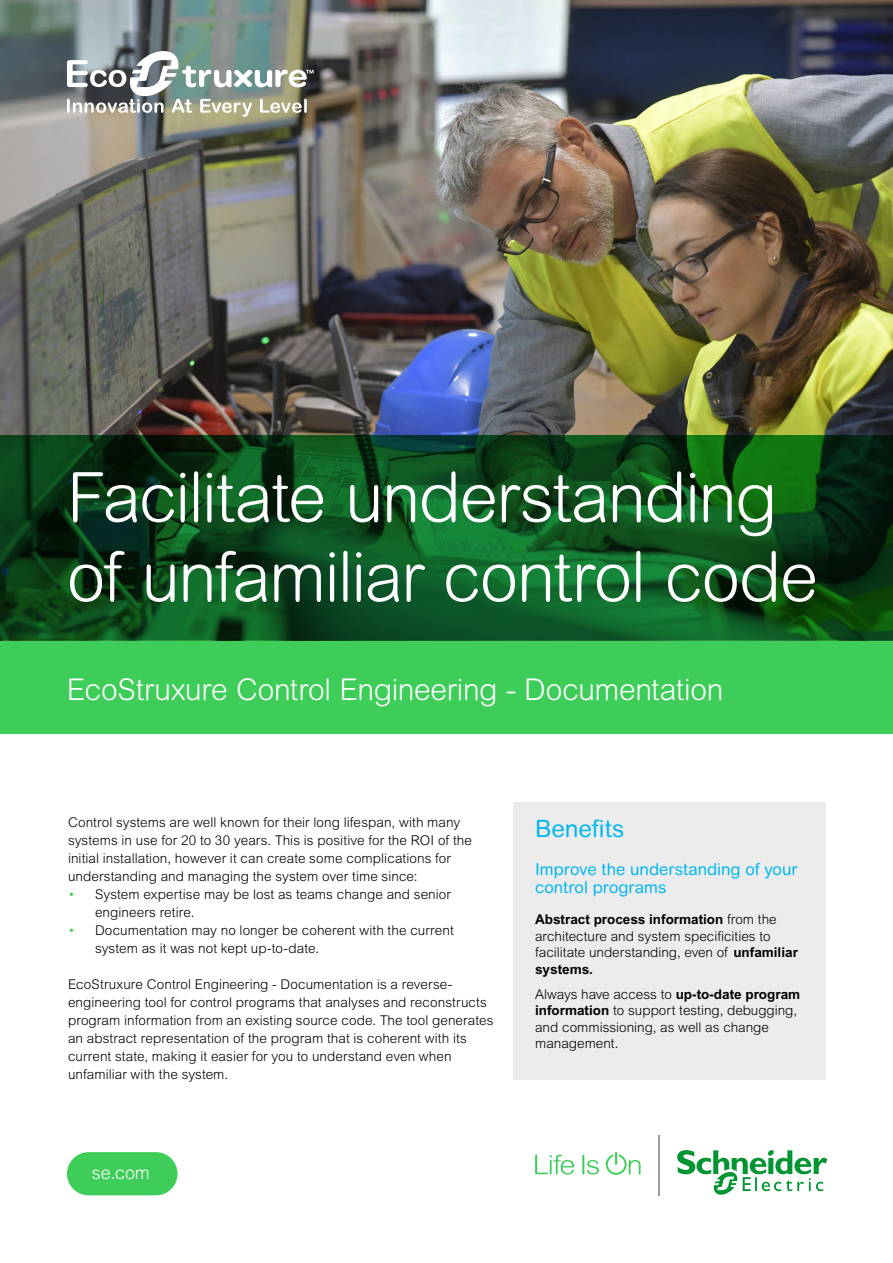
<style>
.page{position:relative;width:893px;height:1263px;background:#fff}
.page>*{position:absolute;margin:0;border:0;box-sizing:border-box;transform-origin:0 0}
.t1{font:300 69px/79.5px "Arial Rounded MT Std";letter-spacing:-.02em;color:#fff}
.t2{font:300 30px "Arial Rounded MT Std";letter-spacing:-.01em;color:#fff}
.t3{font:24px "Arial Rounded MT Std";letter-spacing:-.005em;color:#00b6ed}
.t4{font:300 18px "Arial MT Std";color:#fff}
.t5{font:16.5px/18px "Arial Rounded MT Std";color:#00b6ed}
.t6{font:300 13.5px/18px "Arial MT Std";letter-spacing:.005em;color:#000}
.s1{color:#3dcd58}
.s2{font-weight:700}
</style>
<div class="page">
<img style="left:0;top:0;width:893px;height:436px">
<div style="left:0;top:640px;width:893px;height:93px;background:#3dcd58"></div>
<svg style="left:0;top:436px;width:893px;height:204px;background:#0c4c1d"></svg>
<svg style="left:535px;top:1155px;width:39px;height:19px"></svg>
<svg style="left:582px;top:1155px;width:17px;height:19px"></svg>
<svg style="left:606px;top:1152px;width:34px;height:23px"></svg>
<hr style="left:658px;top:1135px;width:1px;height:60px;background:#9d9d9c">
<svg style="left:677px;top:1150px;width:150px;height:45px"></svg>
<div style="left:514px;top:802px;width:312px;height:277px;background:#ececed"></div>
<svg style="left:67px;top:48px;width:247px;height:69px"></svg>
<div style="left:67px;top:1152px;width:111px;height:43px;background:#3dcd58;border-radius:22px"></div>
<h1 class="t1" style="left:67px;top:458px;width:753px">Facilitate understanding of unfamiliar control code</h1>
<h2 class="t2" style="left:67px;top:672px;width:658px">EcoStruxure Control Engineering - Documentation</h2>
<p class="t6" style="left:68px;top:814px;width:405px">Control systems are well known for their long lifespan, with many systems in use for 20 to 30 years. This is positive for the ROI of the initial installation, however it can create some complications for understanding and managing the system over time since:</p>
<p class="t6" style="left:95px;top:886px;width:357px;text-indent:-27px"><span class="s1">•</span> System expertise may be lost as teams change and senior engineers retire.</p>
<p class="t6" style="left:95px;top:922px;width:360px;text-indent:-27px"><span class="s1">•</span> Documentation may no longer be coherent with the current system as it was not kept up-to-date.</p>
<p class="t6" style="left:68px;top:976px;width:427px">EcoStruxure Control Engineering - Documentation is a reverse&shy;engineering tool for control programs that analyses and reconstructs program information from an existing source code. The tool generates an abstract representation of the program that is coherent with its current state, making it easier for you to understand even when unfamiliar with the system.</p>
<h3 class="t4" style="left:92px;top:1162px;width:59px">se.com</h3>
<h3 class="t3" style="left:535px;top:815px;width:91px">Benefits</h3>
<p class="t5" style="left:535px;top:860px;width:264px">Improve the understanding of your control programs</p>
<p class="t6" style="left:535px;top:911px;width:264px;line-height:16.5px"><span class="s2">Abstract process information</span> from the architecture and system specificities to facilitate understanding, even of <span class="s2">unfamiliar systems.</span></p>
<p class="t6" style="left:535px;top:986px;width:267px;line-height:16.5px">Always have access to <span class="s2">up-to-date program information</span> to support testing, debugging, and commissioning, as well as change management.</p>
</div>
